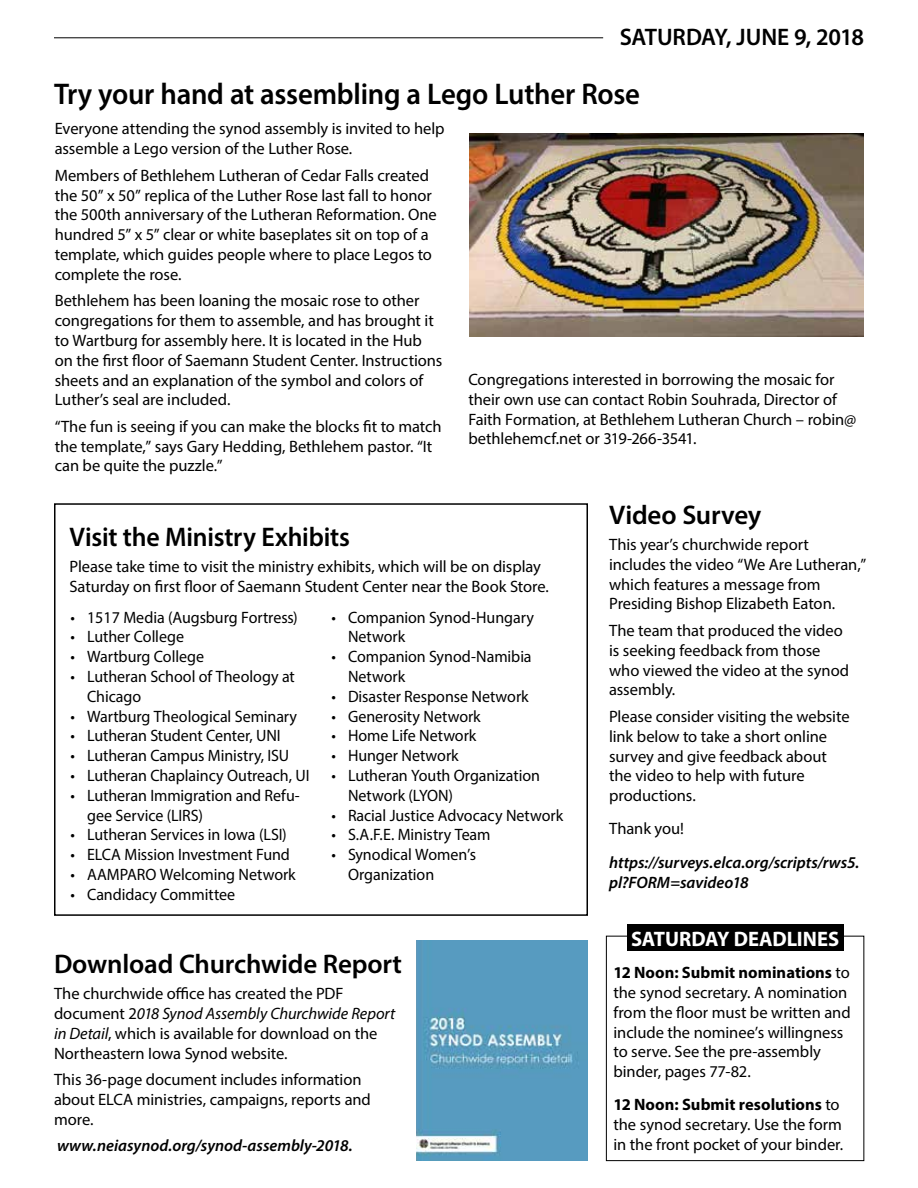
<style>
.page{position:relative;width:918px;height:1188px;background:#fff}
.page>*{position:absolute;margin:0;border:0;box-sizing:border-box;transform-origin:0 0}
.t1{font:600 30px "Myriad Pro";letter-spacing:-.01em;color:#000;scale:.96 1}
.t2{font:600 27px "Myriad Pro";letter-spacing:-.01em;color:#000}
.t3{font:600 27px "Myriad Pro";letter-spacing:-.01em;color:#000;scale:.96 1}
.t4{font:600 24px "Myriad Pro";letter-spacing:-.01em;color:#000}
.t5{font:700 21px "Myriad Pro";letter-spacing:-.005em;color:#fff}
.t6{font:16.5px/19.8px "Myriad Pro";letter-spacing:-.005em;color:#000}
.t7{font:italic 600 16.5px/19.8px "Myriad Pro";color:#000}
.s1{font-style:italic}
.s2{font-weight:700}
</style>
<div class="page">
<hr style="left:54px;top:37px;width:549px;height:1px;background:#000">
<div style="left:606px;top:936px;width:258px;height:225px;border:1px solid #000"></div>
<div style="left:627px;top:924px;width:217px;height:27px;background:#000"></div>
<img style="left:470px;top:134px;width:394px;height:203px">
<div style="left:54px;top:503px;width:534px;height:413px;border:2px solid #000"></div>
<img style="left:417px;top:941px;width:171px;height:220px">
<h3 class="t4" style="left:620px;top:22px;width:246px">SATURDAY, JUNE 9, 2018</h3>
<h1 class="t1" style="left:54px;top:74px;width:612px">Try your hand at assembling a Lego Luther Rose</h1>
<p class="t6" style="left:55px;top:119px;width:391px">Everyone attending the synod assembly is invited to help assemble a Lego version of the Luther Rose.</p>
<p class="t6" style="left:55px;top:165px;width:384px">Members of Bethlehem Lutheran of Cedar Falls created the 50” x 50” replica of the Luther Rose last fall to honor the 500th anniversary of the Lutheran Reformation. One hundred 5” x 5” clear or white baseplates sit on top of a template, which guides people where to place Legos to complete the rose.</p>
<p class="t6" style="left:55px;top:291px;width:389px">Bethlehem has been loaning the mosaic rose to other congregations for them to assemble, and has brought it to Wartburg for assembly here. It is located in the Hub on the first floor of Saemann Student Center. Instructions sheets and an explanation of the symbol and colors of Luther’s seal are included.</p>
<p class="t6" style="left:55px;top:416px;width:388px">“The fun is seeing if you can make the blocks fit to match the template,” says Gary Hedding, Bethlehem pastor. “It can be quite the puzzle.”</p>
<p class="t6" style="left:468px;top:369px;width:390px">Congregations interested in borrowing the mosaic for their own use can contact Robin Souhrada, Director of Faith Formation, at Bethlehem Lutheran Church – robin@ bethlehemcf.net or 319-266-3541.</p>
<h2 class="t3" style="left:69px;top:519px;width:294px">Visit the Ministry Exhibits</h2>
<p class="t6" style="left:69px;top:556px;width:481px">Please take time to visit the ministry exhibits, which will be on display<br>Saturday on first floor of Saemann Student Center near the Book Store.</p>
<p class="t6" style="left:71px;top:607px;width:229px">• 1517 Media (Augsburg Fortress)</p>
<p class="t6" style="left:71px;top:627px;width:115px">• Luther College</p>
<p class="t6" style="left:71px;top:646px;width:135px">• Wartburg College</p>
<p class="t6" style="left:87px;top:666px;width:209px;text-indent:-17px">• Lutheran School of Theology at<br>Chicago</p>
<p class="t6" style="left:71px;top:706px;width:228px">• Wartburg Theological Seminary</p>
<p class="t6" style="left:71px;top:726px;width:212px">• Lutheran Student Center, UNI</p>
<p class="t6" style="left:71px;top:745px;width:220px">• Lutheran Campus Ministry, ISU</p>
<p class="t6" style="left:71px;top:765px;width:240px">• Lutheran Chaplaincy Outreach, UI</p>
<p class="t6" style="left:87px;top:785px;width:214px;text-indent:-16px">• Lutheran Immigration and Refu&shy;gee Service (LIRS)</p>
<p class="t6" style="left:71px;top:825px;width:218px">• Lutheran Services in Iowa (LSI)</p>
<p class="t6" style="left:71px;top:844px;width:221px">• ELCA Mission Investment Fund</p>
<p class="t6" style="left:71px;top:864px;width:227px">• AAMPARO Welcoming Network</p>
<p class="t6" style="left:71px;top:884px;width:166px">• Candidacy Committee</p>
<p class="t6" style="left:348px;top:607px;width:187px;text-indent:-16px">• Companion Synod-Hungary<br>Network</p>
<p class="t6" style="left:348px;top:646px;width:185px;text-indent:-17px">• Companion Synod-Namibia<br>Network</p>
<p class="t6" style="left:331px;top:686px;width:199px">• Disaster Response Network</p>
<p class="t6" style="left:331px;top:706px;width:151px">• Generosity Network</p>
<p class="t6" style="left:331px;top:726px;width:146px">• Home Life Network</p>
<p class="t6" style="left:331px;top:745px;width:129px">• Hunger Network</p>
<p class="t6" style="left:348px;top:765px;width:194px;text-indent:-17px">• Lutheran Youth Organization<br>Network (LYON)</p>
<p class="t6" style="left:331px;top:805px;width:233px">• Racial Justice Advocacy Network</p>
<p class="t6" style="left:331px;top:825px;width:161px">• S.A.F.E. Ministry Team</p>
<p class="t6" style="left:348px;top:844px;width:130px;text-indent:-17px">• Synodical Women’s<br>Organization</p>
<h2 class="t2" style="left:54px;top:947px;width:350px">Download Churchwide Report</h2>
<p class="t6" style="left:54px;top:984px;width:343px">The churchwide office has created the PDF document 2<span class="s1">018 Synod Assembly Churchwide Report in Detail</span>, which is available for download on the Northeastern Iowa Synod website.</p>
<p class="t6" style="left:54px;top:1070px;width:318px">This 36-page document includes information about ELCA ministries, campaigns, reports and more.</p>
<p class="t7" style="left:57px;top:1136px;width:297px">www.neiasynod.org/synod-assembly-2018.</p>
<h2 class="t2" style="left:609px;top:497px;width:154px">Video Survey</h2>
<p class="t6" style="left:609px;top:534px;width:259px">This year’s churchwide report includes the video “We Are Lutheran,” which features a message from Presiding Bishop Elizabeth Eaton.</p>
<p class="t6" style="left:609px;top:620px;width:242px">The team that produced the video is seeking feedback from those who viewed the video at the synod assembly.</p>
<p class="t6" style="left:609px;top:706px;width:242px">Please consider visiting the website link below to take a short online survey and give feedback about the video to help with future productions.</p>
<p class="t6" style="left:609px;top:819px;width:76px">Thank you!</p>
<p class="t7" style="left:609px;top:852px;width:252px">https://surveys.elca.org/scripts/rws5. pl?FORM=savideo18</p>
<p class="t5" style="left:631px;top:925px;width:210px">SATURDAY DEADLINES</p>
<p class="t6" style="left:613px;top:962px;width:239px"><span class="s2">12 Noon: Submit nominations</span> to the synod secretary. A nomination from the floor must be written and include the nominee’s willingness to serve. See the pre-assembly binder, pages 77-82.</p>
<p class="t6" style="left:613px;top:1095px;width:231px"><span class="s2">12 Noon: Submit resolutions</span> to the synod secretary. Use the form in the front pocket of your binder.</p>
</div>
